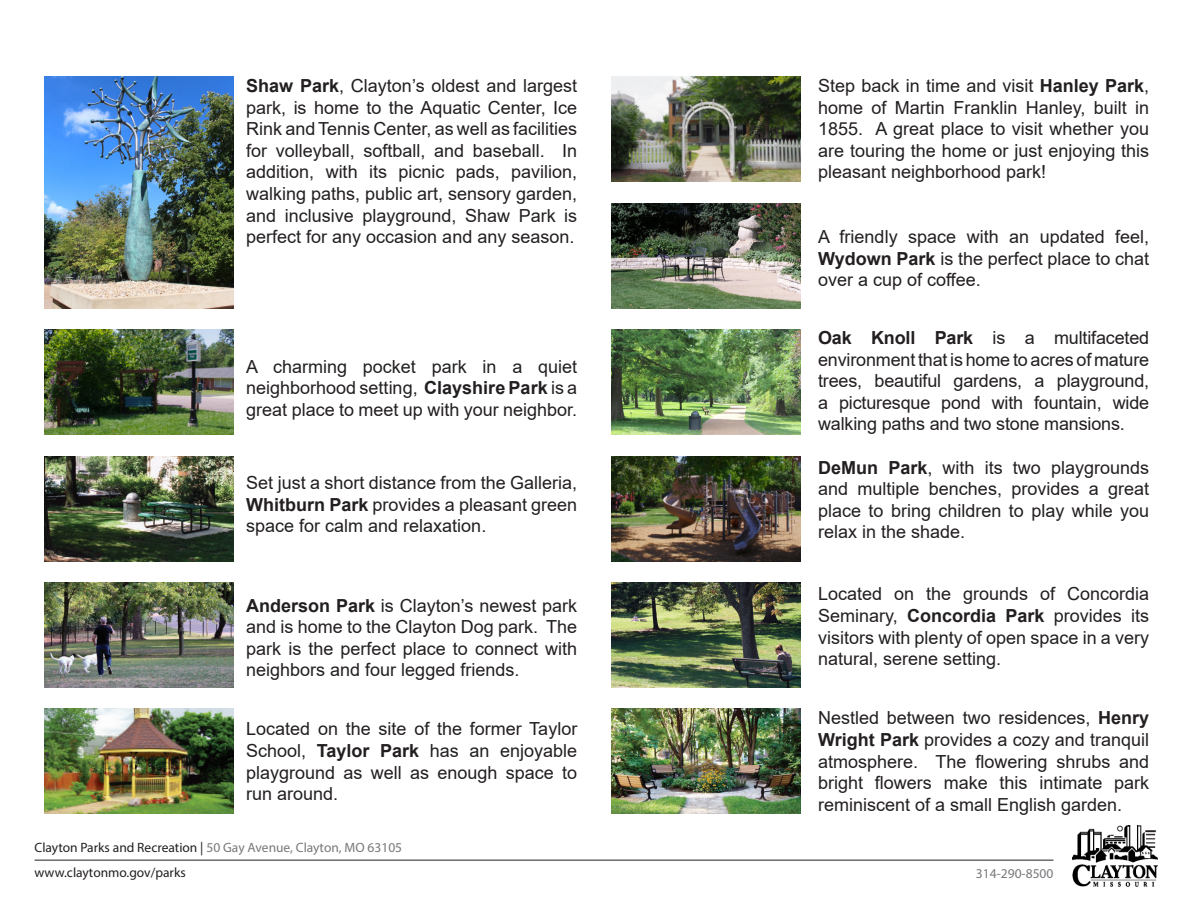
<style>
.page{position:relative;width:1188px;height:918px;background:#fff}
.page>*{position:absolute;margin:0;border:0;box-sizing:border-box;transform-origin:0 0}
.t1{font:18px/21.6px "Arial";color:#231f20;text-align:justify}
.t2{font:13.5px "Myriad Pro";color:#76787b}
.t3{font:13.5px "Myriad Pro";color:#231f20}
.s1{font-weight:700}
.s2{color:#231f20}
</style>
<div class="page">
<img style="left:1073px;top:825px;width:84px;height:61px">
<hr style="left:35px;top:860px;width:1018px;height:1px;background:#231f20">
<img style="left:44px;top:77px;width:189px;height:231px">
<img style="left:611px;top:77px;width:189px;height:105px">
<img style="left:44px;top:330px;width:189px;height:105px">
<img style="left:611px;top:330px;width:189px;height:105px">
<img style="left:44px;top:456px;width:189px;height:105px">
<img style="left:611px;top:456px;width:189px;height:105px">
<img style="left:44px;top:582px;width:189px;height:105px">
<img style="left:611px;top:582px;width:189px;height:105px">
<img style="left:44px;top:709px;width:189px;height:105px">
<img style="left:611px;top:203px;width:189px;height:105px">
<img style="left:611px;top:709px;width:189px;height:105px">
<p class="t1" style="left:246px;top:75px;width:333px"><span class="s1">Shaw Park</span>, Clayton’s oldest and largest park, is home to the Aquatic Center, Ice Rink and Tennis Center, as well as facilities for volleyball, softball, and baseball. In addition, with its picnic pads, pavilion, walking paths, public art, sensory garden, and inclusive playground, Shaw Park is perfect for any occasion and any season.</p>
<p class="t1" style="left:246px;top:356px;width:333px">A charming pocket park in a quiet neighborhood setting, <span class="s1">Clayshire Park</span> is a great place to meet up with your neighbor.</p>
<p class="t1" style="left:246px;top:472px;width:333px">Set just a short distance from the Galleria, <span class="s1">Whitburn Park</span> provides a pleasant green space for calm and relaxation.</p>
<p class="t1" style="left:246px;top:594px;width:333px"><span class="s1">Anderson Park</span> is Clayton’s newest park and is home to the Clayton Dog park. The park is the perfect place to connect with neighbors and four legged friends.</p>
<p class="t1" style="left:246px;top:718px;width:333px">Located on the site of the former Taylor School, <span class="s1">Taylor Park</span> has an enjoyable playground as well as enough space to run around.</p>
<p class="t1" style="left:818px;top:75px;width:333px">Step back in time and visit <span class="s1">Hanley Park</span>, home of Martin Franklin Hanley, built in 1855. A great place to visit whether you are touring the home or just enjoying this pleasant neighborhood park!</p>
<p class="t1" style="left:818px;top:226px;width:333px">A friendly space with an updated feel, <span class="s1">Wydown Park</span> is the perfect place to chat over a cup of coffee.</p>
<p class="t1" style="left:818px;top:327px;width:333px"><span class="s1">Oak Knoll Park</span> is a multifaceted environment that is home to acres of mature trees, beautiful gardens, a playground, a picturesque pond with fountain, wide walking paths and two stone mansions.</p>
<p class="t1" style="left:818px;top:456px;width:333px"><span class="s1">DeMun Park</span>, with its two playgrounds and multiple benches, provides a great place to bring children to play while you relax in the shade.</p>
<p class="t1" style="left:818px;top:583px;width:333px">Located on the grounds of Concordia Seminary, <span class="s1">Concordia Park</span> provides its visitors with plenty of open space in a very natural, serene setting.</p>
<p class="t1" style="left:818px;top:707px;width:333px">Nestled between two residences, <span class="s1">Henry Wright Park</span> provides a cozy and tranquil atmosphere. The flowering shrubs and bright flowers make this intimate park reminiscent of a small English garden.</p>
<p class="t2" style="left:35px;top:839px;width:369px"><span class="s2">Clayton Parks and Recreation |</span> 50 Gay Avenue, Clayton, MO 63105</p>
<p class="t3" style="left:35px;top:864px;width:153px">www.claytonmo.gov/parks</p>
<p class="t2" style="left:976px;top:865px;width:79px">314-290-8500</p>
</div>
